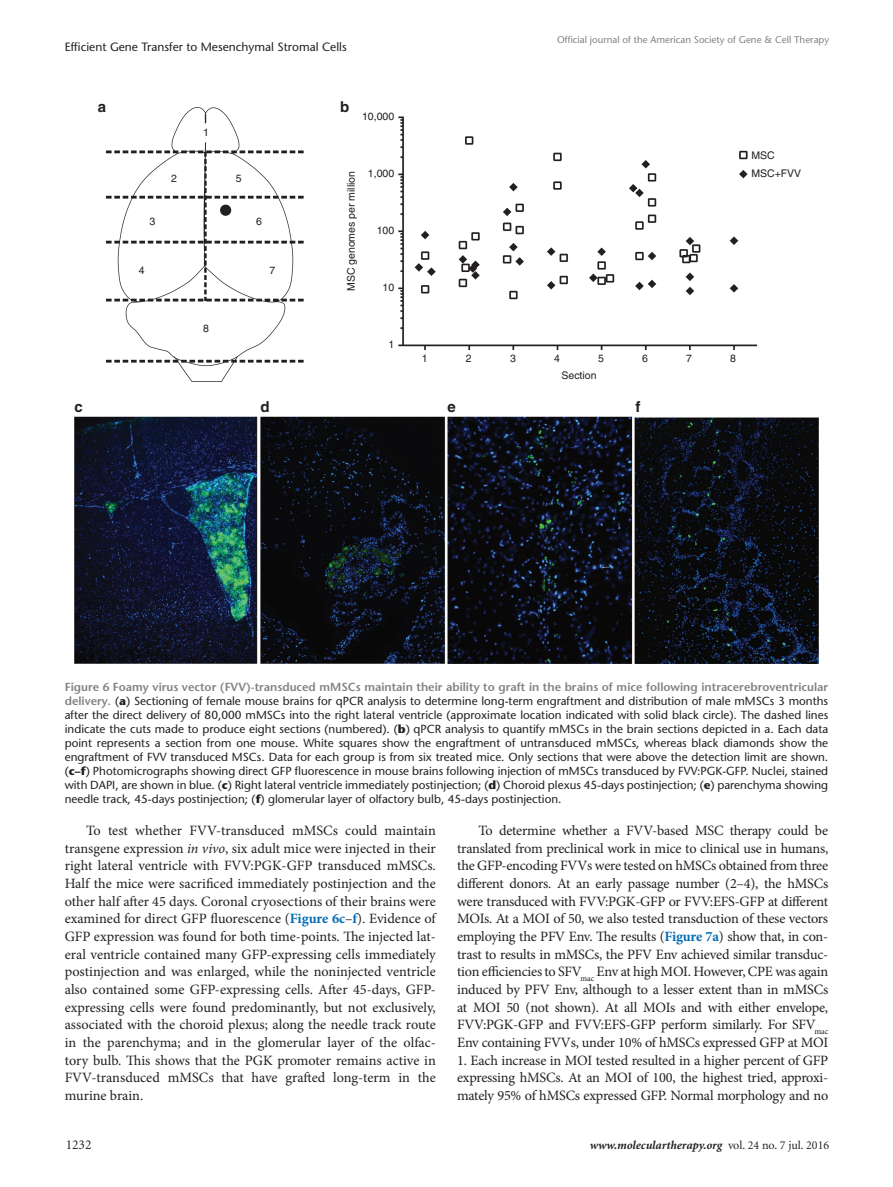
<style>
.page{position:relative;width:893px;height:1187px;background:#fff}
.page>*{position:absolute;margin:0;border:0;box-sizing:border-box;transform-origin:0 0}
.t1{font:700 15px "Helvetica";color:#231f20}
.t2{font:14.25px/17.7px "Minion Pro";letter-spacing:-.015em;color:#231f20;text-align:justify}
.t3{font:13.5px "Minion";color:#231f20}
.t4{font:12px "Stone Sans";color:#231f20}
.t5{font:italic 700 12px "Minion";color:#231f20}
.t6{font:11.7px/14.1px "Stone Sans";color:#231f20;text-align:justify}
.t7{font:600 11.7px "ITC Stone Sans";color:#808285}
.t8{font:10.5px/18.1px "Helvetica";color:#231f20}
.t9{font:9.75px "Stone Sans";color:#808285}
.s1{font-family:"ITC Stone Sans";font-weight:600;color:#808285}
.s2{font-weight:700}
.s3{font-style:italic}
.s4{font-weight:700;color:#006cb3}
.s5{font-weight:400;font-style:normal}
</style>
<div class="page">
<img style="left:105px;top:107px;width:652px;height:275px">
<img style="left:74px;top:416px;width:745px;height:248px">
<p class="t4" style="left:65px;top:39px;width:283px">Efficient Gene Transfer to Mesenchymal Stromal Cells</p>
<p class="t1" style="left:98px;top:98px;width:10px">a</p>
<p class="t1" style="left:340px;top:98px;width:11px">b</p>
<p class="t8" style="left:203px;top:123px;width:7px">1</p>
<p class="t8" style="left:362px;top:108px;width:34px">10,000</p>
<p class="t8" style="left:171px;top:169px;width:7px">2</p>
<p class="t8" style="left:236px;top:169px;width:7px">5</p>
<p class="t8" style="left:150px;top:212px;width:7px">3</p>
<p class="t8" style="left:256px;top:212px;width:7px">6</p>
<p class="t8" style="left:139px;top:262px;width:7px">4</p>
<p class="t8" style="left:270px;top:262px;width:7px">7</p>
<p class="t8" style="left:203px;top:319px;width:7px">8</p>
<p class="t8" style="left:342px;top:291px;width:122px;rotate:-90deg">MSC genomes per million</p>
<p class="t8" style="left:368px;top:165px;width:28px">1,000</p>
<p class="t8" style="left:377px;top:221px;width:19px">100</p>
<p class="t8" style="left:382px;top:278px;width:13px">10</p>
<p class="t8" style="left:388px;top:335px;width:7px">1</p>
<p class="t9" style="left:557px;top:34px;width:274px">Official journal of the American Society of Gene &amp; Cell Therapy</p>
<p class="t8" style="left:751px;top:146px;width:51px">MSC<br>MSC+FVV</p>
<p class="t8" style="left:422px;top:349px;width:7px">1</p>
<p class="t8" style="left:466px;top:349px;width:7px">2</p>
<p class="t8" style="left:510px;top:349px;width:7px">3</p>
<p class="t8" style="left:554px;top:349px;width:7px">4</p>
<p class="t8" style="left:598px;top:349px;width:7px">5</p>
<p class="t8" style="left:561px;top:366px;width:37px">Section</p>
<p class="t8" style="left:642px;top:349px;width:7px">6</p>
<p class="t8" style="left:686px;top:349px;width:7px">7</p>
<p class="t8" style="left:730px;top:349px;width:7px">8</p>
<p class="t1" style="left:74px;top:397px;width:10px">c</p>
<p class="t1" style="left:260px;top:397px;width:11px">d</p>
<p class="t1" style="left:448px;top:397px;width:10px">e</p>
<p class="t1" style="left:635px;top:397px;width:6px">f</p>
<p class="t7" style="left:65px;top:679px;width:765px">Figure 6 Foamy virus vector (FVV)-transduced mMSCs maintain their ability to graft in the brains of mice following intracerebroventricular</p>
<p class="t6" style="left:65px;top:693px;width:765px"><span class="s1">delivery.</span> (<span class="s2">a</span>) Sectioning of female mouse brains for qPCR analysis to determine long-term engraftment and distribution of male mMSCs 3 months after the direct delivery of 80,000 mMSCs into the right lateral ventricle (approximate location indicated with solid black circle). The dashed lines indicate the cuts made to produce eight sections (numbered). (<span class="s2">b</span>) qPCR analysis to quantify mMSCs in the brain sections depicted in a. Each data point represents a section from one mouse. White squares show the engraftment of untransduced mMSCs, whereas black diamonds show the engraftment of FVV transduced MSCs. Data for each group is from six treated mice. Only sections that were above the detection limit are shown. (<span class="s2">c–f</span>) Photomicrographs showing direct GFP fluorescence in mouse brains following injection of mMSCs transduced by FVV:PGK-GFP. Nuclei, stained with DAPI, are shown in blue. (<span class="s2">c</span>) Right lateral ventricle immediately postinjection; (<span class="s2">d</span>) Choroid plexus 45-days postinjection; (<span class="s2">e</span>) parenchyma showing needle track, 45-days postinjection; (<span class="s2">f</span>) glomerular layer of olfactory bulb, 45-days postinjection.</p>
<p class="t2" style="left:65px;top:821px;width:373px;text-indent:21px">To test whether FVV-transduced mMSCs could maintain transgene expression <span class="s3">in vivo</span>, six adult mice were injected in their right lateral ventricle with FVV:PGK-GFP transduced mMSCs.<br>Half the mice were sacrificed immediately postinjection and the other half after 45 days. Coronal cryosections of their brains were examined for direct GFP fluorescence (<span class="s4">Figure 6c</span>–<span class="s4">f</span>). Evidence of GFP expression was found for both time-points. The injected lat&shy;eral ventricle contained many GFP-expressing cells immediately postinjection and was enlarged, while the noninjected ventricle also contained some GFP-expressing cells. After 45-days, GFP&shy;expressing cells were found predominantly, but not exclusively, associated with the choroid plexus; along the needle track route in the parenchyma; and in the glomerular layer of the olfac&shy;tory bulb. This shows that the PGK promoter remains active in FVV-transduced mMSCs that have grafted long-term in the murine brain.</p>
<p class="t2" style="left:457px;top:821px;width:373px;text-indent:21px">To determine whether a FVV-based MSC therapy could be translated from preclinical work in mice to clinical use in humans, the GFP-encoding FVVs were tested on hMSCs obtained from three different donors. At an early passage number (2–4), the hMSCs were transduced with FVV:PGK-GFP or FVV:EFS-GFP at different MOIs. At a MOI of 50, we also tested transduction of these vectors employing the PFV Env. The results (<span class="s4">Figure 7a</span>) show that, in con&shy;trast to results in mMSCs, the PFV Env achieved similar transduc&shy;tion efficiencies to SFV<sub>mac</sub> Env at high MOI. However, CPE was again induced by PFV Env, although to a lesser extent than in mMSCs at MOI 50 (not shown). At all MOIs and with either envelope, FVV:PGK-GFP and FVV:EFS-GFP perform similarly. For SFV<sub>mac </sub>Env containing FVVs, under 10% of hMSCs expressed GFP at MOI</p>
<p class="t2" style="left:457px;top:1051px;width:373px">1. Each increase in MOI tested resulted in a higher percent of GFP expressing hMSCs. At an MOI of 100, the highest tried, approxi&shy;mately 95% of hMSCs expressed GFP. Normal morphology and no</p>
<p class="t3" style="left:66px;top:1138px;width:27px">1232</p>
<p class="t5" style="left:589px;top:1139px;width:241px">www.moleculartherapy.org <span class="s5">vol. 24 no. 7 jul. 2016</span></p>
</div>
